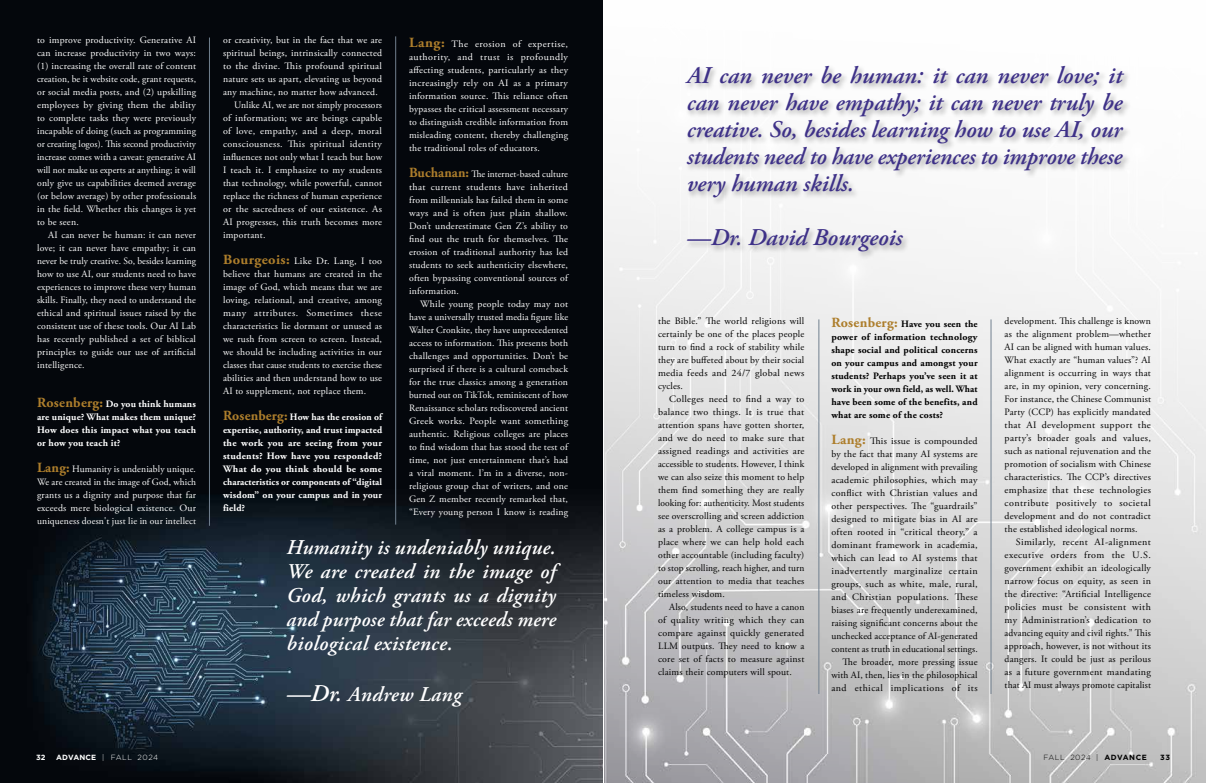
<style>
.page{position:relative;width:1206px;height:783px;background:#fff}
.page>*{position:absolute;margin:0;border:0;box-sizing:border-box;transform-origin:0 0}
.t1{font:italic 600 24px/27px "Adobe Garamond Pro";letter-spacing:-.005em;color:#3e3188;text-align:justify}
.t2{font:italic 600 21px/24px "Adobe Garamond Pro";letter-spacing:.02em;color:#fff;text-align:justify}
.t3{font:9.8px/13px "Adobe Garamond Pro";letter-spacing:.02em;color:#fff;text-align:justify}
.t4{font:9.8px/13px "Adobe Garamond Pro";letter-spacing:.02em;color:#000;text-align:justify}
.t5{font:700 9.8px/13px "Adobe Garamond Pro";letter-spacing:.02em;color:#fff;text-align:justify}
.t6{font:700 9.8px/13px "Adobe Garamond Pro";letter-spacing:.02em;color:#000;text-align:justify}
.t7{font:300 7.5px "Gotham";letter-spacing:.065em;color:#fff}
.t8{font:300 7.5px "Gotham";letter-spacing:.065em;color:#000}
.t9{font:700 7.5px "Gotham";color:#fff}
.t10{font:700 7.5px "Gotham";color:#000}
.s1{font-size:14px;color:#ad7e2c}
.s2{font-weight:700;font-size:14px;color:#ad7e2c}
.s3{font-size:24px}
.s4{font-weight:700}
</style>
<div class="page">
<img style="left:0;top:0;width:1206px;height:783px">
<hr style="left:209px;top:38px;width:1px;height:488px;background:#71808f">
<hr style="left:396px;top:36px;width:1px;height:489px;background:#71808f">
<div style="left:684px;top:65px;width:448px;height:195px;background:#000;opacity:.34"></div>
<hr style="left:991px;top:319px;width:1px;height:375px;background:#71808f">
<hr style="left:819px;top:319px;width:1px;height:375px;background:#71808f">
<p class="t3" style="left:37px;top:34px;width:161px">to improve productivity. Generative AI can increase productivity in two ways: (1) increasing the overall rate of content creation, be it website code, grant requests, or social media posts, and (2) upskilling employees by giving them the ability to complete tasks they were previously incapable of doing (such as programming or creating logos). This second productivity increase comes with a caveat: generative AI will not make us experts at anything; it will only give us capabilities deemed average (or below average) by other professionals in the field. Whether this changes is yet to be seen.</p>
<p class="t3" style="left:37px;top:229px;width:161px;text-indent:11px">AI can never be human: it can never love; it can never have empathy; it can never be truly creative. So, besides learning how to use AI, our students need to have experiences to improve these very human skills. Finally, they need to understand the ethical and spiritual issues raised by the consistent use of these tools. Our AI Lab has recently published a set of biblical principles to guide our use of artificial intelligence.</p>
<p class="t5" style="left:37px;top:398px;width:161px"><span class="s1">Rosenberg:</span> Do you think humans are unique? What makes them unique?<br>How does this impact what you teach or how you teach it?</p>
<p class="t3" style="left:37px;top:463px;width:161px"><span class="s2">Lang:</span> Humanity is undeniably unique.<br>We are created in the image of God, which grants us a dignity and purpose that far exceeds mere biological existence. Our uniqueness doesn't just lie in our intellect</p>
<p class="t3" style="left:223px;top:34px;width:161px">or creativity, but in the fact that we are</p>
<p class="t3" style="left:223px;top:47px;width:161px">spiritual beings, intrinsically connected</p>
<p class="t3" style="left:223px;top:60px;width:161px">to the divine. This profound spiritual</p>
<p class="t3" style="left:223px;top:73px;width:161px">nature sets us apart, elevating us beyond</p>
<p class="t3" style="left:223px;top:86px;width:156px">any machine, no matter how advanced.</p>
<p class="t3" style="left:234px;top:99px;width:149px">Unlike AI, we are not simply processors</p>
<p class="t3" style="left:223px;top:112px;width:161px">of information; we are beings capable</p>
<p class="t3" style="left:223px;top:125px;width:161px">of love, empathy, and a deep, moral</p>
<p class="t3" style="left:223px;top:138px;width:160px">consciousness. This spiritual identity</p>
<p class="t3" style="left:223px;top:151px;width:161px">influences not only what I teach but how</p>
<p class="t3" style="left:223px;top:164px;width:161px">I teach it. I emphasize to my students</p>
<p class="t3" style="left:223px;top:177px;width:161px">that technology, while powerful, cannot</p>
<p class="t3" style="left:223px;top:190px;width:161px">replace the richness of human experience</p>
<p class="t3" style="left:223px;top:203px;width:160px">or the sacredness of our existence. As</p>
<p class="t3" style="left:223px;top:216px;width:160px">AI progresses, this truth becomes more</p>
<p class="t3" style="left:223px;top:229px;width:44px">important.</p>
<p class="t3" style="left:223px;top:255px;width:161px"><span class="s2">Bourgeois:</span> Like Dr. Lang, I too believe that humans are created in the image of God, which means that we are loving, relational, and creative, among many attributes. Sometimes these characteristics lie dormant or unused as we rush from screen to screen. Instead, we should be including activities in our classes that cause students to exercise these abilities and then understand how to use AI to supplement, not replace them.</p>
<p class="t5" style="left:223px;top:411px;width:161px"><span class="s1">Rosenberg:</span> How has the erosion of expertise, authority, and trust impacted the work you are seeing from your students? How have you responded?<br>What do you think should be some characteristics or components of “digital wisdom” on your campus and in your field?</p>
<p class="t3" style="left:409px;top:37px;width:161px"><span class="s2">Lang:</span> The erosion of expertise, authority, and trust is profoundly affecting students, particularly as they increasingly rely on AI as a primary information source. This reliance often bypasses the critical assessment necessary to distinguish credible information from misleading content, thereby challenging the traditional roles of educators.</p>
<p class="t3" style="left:409px;top:167px;width:161px"><span class="s2">Buchanan:</span> The internet-based culture that current students have inherited from millennials has failed them in some ways and is often just plain shallow.<br>Don’t underestimate Gen Z’s ability to find out the truth for themselves. The erosion of traditional authority has led students to seek authenticity elsewhere, often bypassing conventional sources of information.</p>
<p class="t3" style="left:409px;top:297px;width:161px;text-indent:11px">While young people today may not have a universally trusted media figure like Walter Cronkite, they have unprecedented access to information. This presents both challenges and opportunities. Don’t be surprised if there is a cultural comeback for the true classics among a generation burned out on TikTok, reminiscent of how Renaissance scholars rediscovered ancient Greek works. People want something authentic. Religious colleges are places to find wisdom that has stood the test of time, not just entertainment that’s had a viral moment. I’m in a diverse, non&shy;religious group chat of writers, and one Gen Z member recently remarked that, “Every young person I know is reading</p>
<h2 class="t2" style="left:287px;top:535px;width:271px">Humanity is undeniably unique.<br>We are created in the image of God, which grants us a dignity and purpose that far exceeds mere biological existence.</h2>
<h2 class="t2" style="left:287px;top:682px;width:176px"><span class="s3">—Dr.</span> Andrew Lang</h2>
<h1 class="t1" style="left:687px;top:63px;width:437px">AI can never be human: it can never love; it can never have empathy; it can never truly be creative. So, besides learning how to use AI, our students need to have experiences to improve these very human skills.</h1>
<h1 class="t1" style="left:687px;top:225px;width:217px">—Dr. David Bourgeois</h1>
<p class="t4" style="left:658px;top:315px;width:148px">the Bible.” The world religions will certainly be one of the places people turn to find a rock of stability while they are buffeted about by their social media feeds and 24/7 global news cycles.</p>
<p class="t4" style="left:658px;top:393px;width:148px;text-indent:11px">Colleges need to find a way to balance two things. It is true that attention spans have gotten shorter, and we do need to make sure that assigned readings and activities are accessible to students. However, I think we can also seize this moment to help them find something they are really looking for: authenticity. Most students see overscrolling and screen addiction as a problem. A college campus is a place where we can help hold each other accountable (including faculty) to stop scrolling, reach higher, and turn our attention to media that teaches timeless wisdom.</p>
<p class="t4" style="left:658px;top:601px;width:148px;text-indent:11px">Also, students need to have a canon of quality writing which they can compare against quickly generated LLM outputs. They need to know a core set of facts to measure against claims their computers will spout.</p>
<p class="t6" style="left:831px;top:318px;width:148px"><span class="s1">Rosenberg:</span> Have you seen the power of information technology shape social and political concerns on your campus and amongst your students? Perhaps you’ve seen it at work in your own field, as well. What have been some of the benefits, and what are some of the costs?</p>
<p class="t4" style="left:831px;top:435px;width:148px;text-align:right"><span class="s2">Lang:</span> This issue is compounded by the fact that many AI systems are developed in alignment with prevailing academic philosophies, which may conflict with Christian values and other perspectives. The “guardrails” designed to mitigate bias in AI are often rooted in “critical theory,” a dominant framework in academia, which can lead to AI systems that inadvertently marginalize certain groups, such as white, male, rural, and Christian populations. These biases are frequently underexamined, raising significant concerns about the unchecked acceptance of AI-generated content as truth in educational settings.<br>The broader, more pressing issue with AI, then, lies in the philosophical and ethical implications of its</p>
<p class="t4" style="left:1005px;top:315px;width:148px">development. This challenge is known as the alignment problem—whether AI can be aligned with human values.<br>What exactly are “human values”? AI alignment is occurring in ways that are, in my opinion, very concerning.<br>For instance, the Chinese Communist Party (CCP) has explicitly mandated that AI development support the party’s broader goals and values, such as national rejuvenation and the promotion of socialism with Chinese characteristics. The CCP’s directives emphasize that these technologies contribute positively to societal development and do not contradict the established ideological norms.</p>
<p class="t4" style="left:1005px;top:536px;width:148px;text-indent:11px">Similarly, recent AI-alignment executive orders from the U.S. government exhibit an ideologically narrow focus on equity, as seen in the directive: “Artificial Intelligence policies must be consistent with my Administration’s dedication to advancing equity and civil rights.” This approach, however, is not without its dangers. It could be just as perilous as a future government mandating that AI must always promote capitalist</p>
<p class="t9" style="left:36px;top:753px;width:11px">32</p>
<p class="t7" style="left:56px;top:753px;width:103px"><span class="s4">ADVANCE</span> | FALL 2024</p>
<p class="t8" style="left:1044px;top:753px;width:105px">FALL 2024 | <span class="s4">ADVANCE</span></p>
<p class="t10" style="left:1160px;top:753px;width:11px">33</p>
</div>
